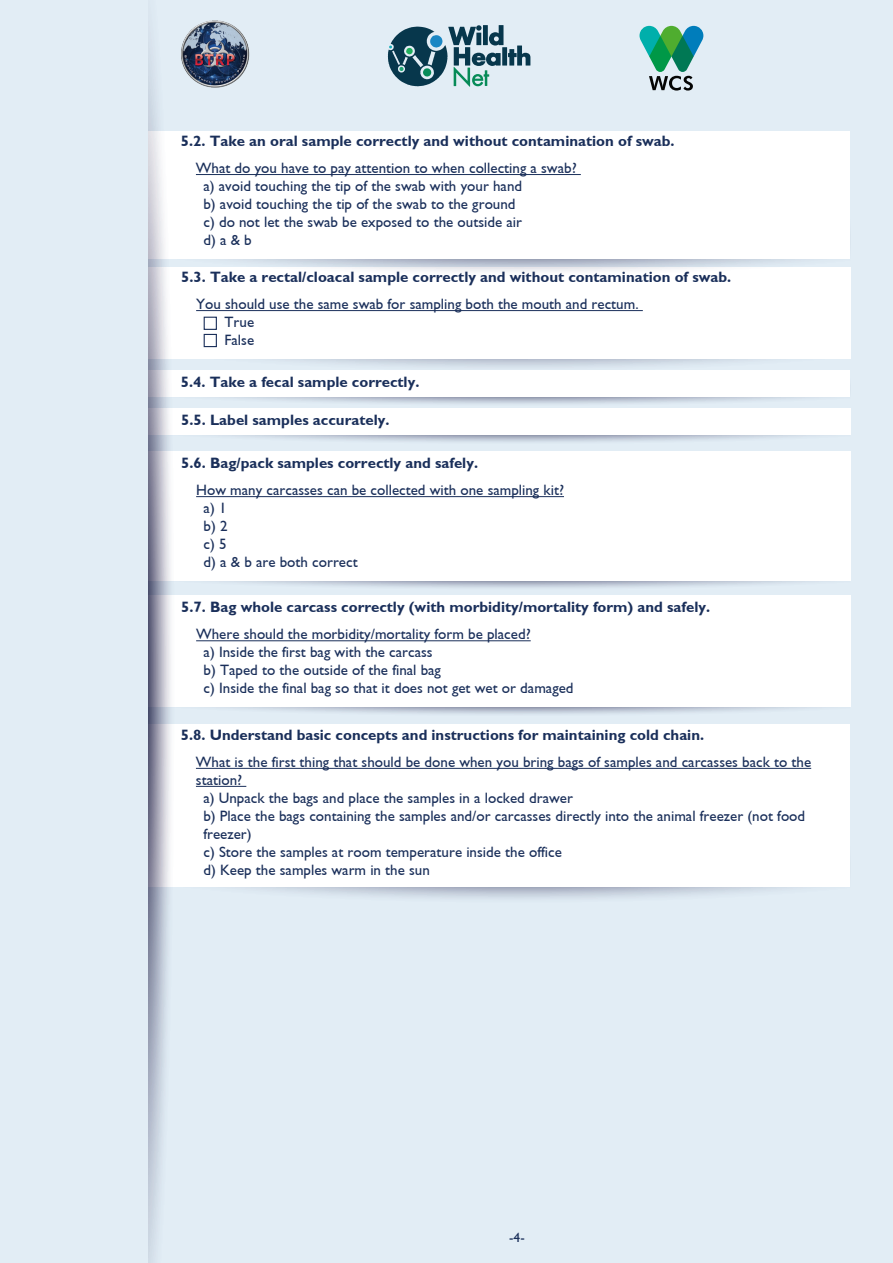
<style>
.page{position:relative;width:893px;height:1263px;background:#e2edf5}
.page>*{position:absolute;margin:0;border:0;box-sizing:border-box;transform-origin:0 0}
.t1{font:15px/18px "SFU Gill Sans";color:#1a2f5a}
.t2{font:700 15px "SFU Gill Sans";color:#1a2f5a}
.t3{font:13.5px "SFU Gill Sans";color:#1a2f5a}
</style>
<div class="page">
<svg style="left:226px;top:397px;width:586px;height:45px"></svg>
<svg style="left:176px;top:580px;width:674px;height:8px"></svg>
<svg style="left:224px;top:707px;width:589px;height:7px"></svg>
<div style="left:148px;top:595px;width:702px;height:112px;background:#fff"></div>
<hr style="left:196px;top:640px;width:335px;height:1px;background:#1a2f5a">
<div style="left:148px;top:451px;width:702px;height:129px;background:#fff"></div>
<hr style="left:196px;top:496px;width:368px;height:1px;background:#1a2f5a">
<div style="left:148px;top:408px;width:702px;height:27px;background:#fff"></div>
<svg style="left:176px;top:358px;width:674px;height:9px"></svg>
<svg style="left:244px;top:887px;width:550px;height:12px"></svg>
<div style="left:148px;top:267px;width:702px;height:91px;background:#fff"></div>
<div style="left:147px;top:370px;width:703px;height:27px;background:#fff"></div>
<div style="left:147px;top:725px;width:703px;height:162px;background:#fff"></div>
<hr style="left:196px;top:768px;width:615px;height:1px;background:#1a2f5a">
<hr style="left:196px;top:786px;width:50px;height:1px;background:#1a2f5a">
<svg style="left:237px;top:259px;width:565px;height:13px"></svg>
<div style="left:147px;top:131px;width:703px;height:128px;background:#fff"></div>
<svg style="left:148px;top:33px;width:28px;height:1230px"></svg>
<div style="left:1px;top:0;width:147px;height:1263px;background:#e2edf5"></div>
<hr style="left:196px;top:174px;width:385px;height:1px;background:#1a2f5a">
<svg style="left:639px;top:26px;width:64px;height:65px"></svg>
<svg style="left:388px;top:25px;width:142px;height:62px"></svg>
<img style="left:181px;top:20px;width:69px;height:68px">
<hr style="left:196px;top:310px;width:447px;height:1px;background:#1a2f5a">
<div style="left:204px;top:317px;width:13px;height:13px;border:1px solid #1a2f5a"></div>
<div style="left:204px;top:334px;width:13px;height:13px;border:1px solid #1a2f5a"></div>
<p class="t2" style="left:181px;top:129px;width:495px">5.2. Take an oral sample correctly and without contamination of swab.</p>
<p class="t1" style="left:203px;top:157px;width:375px;text-indent:-8px">What do you have to pay attention to when collecting a swab? a) avoid touching the tip of the swab with your hand<br>b) avoid touching the tip of the swab to the ground<br>c) do not let the swab be exposed to the outside air<br>d) a &amp; b</p>
<p class="t2" style="left:181px;top:265px;width:552px">5.3. Take a rectal/cloacal sample correctly and without contamination of swab.</p>
<p class="t1" style="left:224px;top:293px;width:416px;text-indent:-28px">You should use the same swab for sampling both the mouth and rectum.<br>True<br>False</p>
<p class="t2" style="left:181px;top:370px;width:240px">5.4. Take a fecal sample correctly.</p>
<p class="t2" style="left:181px;top:408px;width:210px">5.5. Label samples accurately.</p>
<p class="t2" style="left:181px;top:451px;width:298px">5.6. Bag/pack samples correctly and safely.</p>
<p class="t1" style="left:204px;top:479px;width:362px;text-indent:-8px">How many carcasses can be collected with one sampling kit? a) 1<br>b) 2<br>c) 5<br>d) a &amp; b are both correct</p>
<p class="t2" style="left:181px;top:595px;width:531px">5.7. Bag whole carcass correctly (with morbidity/mortality form) and safely.</p>
<p class="t1" style="left:204px;top:624px;width:371px;text-indent:-8px">Where should the morbidity/mortality form be placed?<br>a) Inside the first bag with the carcass<br>b) Taped to the outside of the final bag<br>c) Inside the final bag so that it does not get wet or damaged</p>
<p class="t2" style="left:181px;top:723px;width:525px">5.8. Understand basic concepts and instructions for maintaining cold chain.</p>
<p class="t1" style="left:196px;top:751px;width:617px">What is the first thing that should be done when you bring bags of samples and carcasses back to the</p>
<p class="t1" style="left:196px;top:769px;width:48px">station?</p>
<p class="t1" style="left:203px;top:787px;width:371px">a) Unpack the bags and place the samples in a locked drawer</p>
<p class="t1" style="left:203px;top:805px;width:603px">b) Place the bags containing the samples and/or carcasses directly into the animal freezer (not food</p>
<p class="t1" style="left:203px;top:823px;width:50px">freezer)</p>
<p class="t1" style="left:203px;top:841px;width:360px">c) Store the samples at room temperature inside the office</p>
<p class="t1" style="left:203px;top:859px;width:228px">d) Keep the samples warm in the sun</p>
<p class="t3" style="left:509px;top:1226px;width:17px">-4-</p>
</div>
